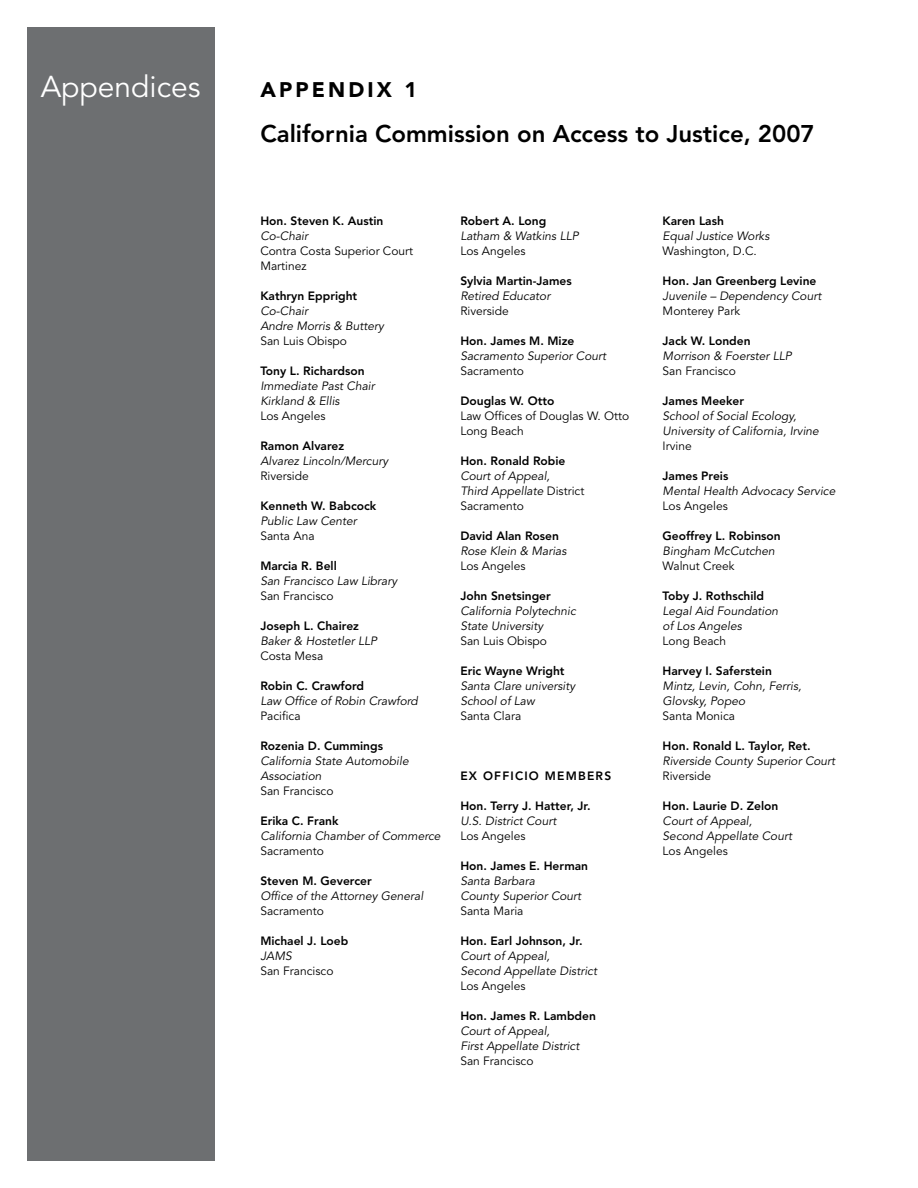
<style>
.page{position:relative;width:918px;height:1188px;background:#fff}
.page>*{position:absolute;margin:0;border:0;box-sizing:border-box;transform-origin:0 0}
.t1{font:30px "Avenir";color:#fff}
.t2{font:800 24px "Avenir";color:#000}
.t3{font:900 21px "Avenir";color:#000}
.t4{font:italic 12px/15px "Avenir";color:#000}
.t5{font:800 12px "Avenir";color:#000}
.t6{font:12px/15px "Avenir";color:#000}
.s1{font-style:normal}
</style>
<div class="page">
<div style="left:27px;top:27px;width:187px;height:1134px;background:#6d6f71"></div>
<h1 class="t1" style="left:41px;top:69px;width:162px">Appendices</h1>
<h3 class="t3" style="left:260px;top:77px;width:35px">APPE</h3>
<h3 class="t3" style="left:328px;top:77px;width:90px">NDI X1</h3>
<h2 class="t2" style="left:260px;top:120px;width:556px">California Commission on Access to Justice, 2007</h2>
<p class="t5" style="left:260px;top:214px;width:125px">Hon. Steven K. Austin</p>
<p class="t4" style="left:260px;top:229px;width:49px">Co-Chair</p>
<p class="t6" style="left:260px;top:244px;width:154px">Contra Costa Superior Court<br>Martinez</p>
<p class="t5" style="left:260px;top:289px;width:98px">Kathryn Eppright</p>
<p class="t4" style="left:260px;top:304px;width:125px">Co-Chair<br>Andre Morris &amp; Buttery</p>
<p class="t6" style="left:260px;top:334px;width:88px">San Luis Obispo</p>
<p class="t5" style="left:260px;top:364px;width:106px">Tony L. Richardson</p>
<p class="t4" style="left:260px;top:379px;width:116px">Immediate Past Chair<br>Kirkland &amp; Ellis</p>
<p class="t6" style="left:260px;top:409px;width:67px">Los Angeles</p>
<p class="t5" style="left:260px;top:439px;width:85px">Ramon Alvarez</p>
<p class="t4" style="left:260px;top:454px;width:129px">Alvarez Lincoln/Mercury</p>
<p class="t6" style="left:260px;top:469px;width:50px">Riverside</p>
<p class="t5" style="left:260px;top:499px;width:117px">Kenneth W. Babcock</p>
<p class="t4" style="left:260px;top:514px;width:98px">Public Law Center</p>
<p class="t6" style="left:260px;top:529px;width:56px">Santa Ana</p>
<p class="t5" style="left:260px;top:559px;width:78px">Marcia R. Bell</p>
<p class="t4" style="left:260px;top:574px;width:138px">San Francisco Law Library</p>
<p class="t6" style="left:260px;top:589px;width:75px">San Francisco</p>
<p class="t5" style="left:260px;top:619px;width:100px">Joseph L. Chairez</p>
<p class="t4" style="left:260px;top:634px;width:118px">Baker &amp; Hostetler LLP</p>
<p class="t6" style="left:260px;top:649px;width:64px">Costa Mesa</p>
<p class="t5" style="left:260px;top:679px;width:105px">Robin C. Crawford</p>
<p class="t4" style="left:260px;top:694px;width:159px">Law Office of Robin Crawford</p>
<p class="t6" style="left:260px;top:709px;width:42px">Pacifica</p>
<p class="t5" style="left:260px;top:739px;width:124px">Rozenia D. Cummings</p>
<p class="t4" style="left:260px;top:754px;width:150px">California State Automobile<br>Association</p>
<p class="t6" style="left:260px;top:784px;width:75px">San Francisco</p>
<p class="t5" style="left:260px;top:814px;width:80px">Erika C. Frank</p>
<p class="t4" style="left:260px;top:829px;width:182px">California Chamber of Commerce</p>
<p class="t6" style="left:260px;top:844px;width:65px">Sacramento</p>
<p class="t5" style="left:260px;top:874px;width:113px">Steven M. Gevercer</p>
<p class="t4" style="left:260px;top:889px;width:164px">Office of the Attorney General</p>
<p class="t6" style="left:260px;top:904px;width:65px">Sacramento</p>
<p class="t5" style="left:260px;top:934px;width:90px">Michael J. Loeb</p>
<p class="t4" style="left:260px;top:949px;width:33px">JAMS</p>
<p class="t6" style="left:260px;top:964px;width:75px">San Francisco</p>
<p class="t5" style="left:460px;top:214px;width:87px">Robert A. Long</p>
<p class="t4" style="left:460px;top:229px;width:120px">Latham &amp; Watkins LLP</p>
<p class="t6" style="left:460px;top:244px;width:67px">Los Angeles</p>
<p class="t5" style="left:460px;top:274px;width:113px">Sylvia Martin-James</p>
<p class="t4" style="left:460px;top:289px;width:91px">Retired Educator</p>
<p class="t6" style="left:460px;top:304px;width:50px">Riverside</p>
<p class="t5" style="left:460px;top:334px;width:115px">Hon. James M. Mize</p>
<p class="t4" style="left:460px;top:349px;width:147px">Sacramento Superior Court</p>
<p class="t6" style="left:460px;top:364px;width:65px">Sacramento</p>
<p class="t5" style="left:460px;top:394px;width:95px">Douglas W. Otto</p>
<p class="t6" style="left:460px;top:409px;width:170px">Law Offices of Douglas W. Otto<br>Long Beach</p>
<p class="t5" style="left:460px;top:454px;width:107px">Hon. Ronald Robie</p>
<p class="t4" style="left:460px;top:469px;width:125px">Court of Appeal,<br>Third Appellate <span class="s1">District<br>Sacramento</span></p>
<p class="t5" style="left:460px;top:529px;width:100px">David Alan Rosen</p>
<p class="t4" style="left:460px;top:544px;width:108px">Rose Klein &amp; Marias</p>
<p class="t6" style="left:460px;top:559px;width:67px">Los Angeles</p>
<p class="t5" style="left:460px;top:589px;width:92px">John Snetsinger</p>
<p class="t4" style="left:460px;top:604px;width:117px">California Polytechnic<br>State University</p>
<p class="t6" style="left:460px;top:634px;width:88px">San Luis Obispo</p>
<p class="t5" style="left:460px;top:664px;width:106px">Eric Wayne Wright</p>
<p class="t4" style="left:460px;top:679px;width:116px">Santa Clare university<br>School of Law</p>
<p class="t6" style="left:460px;top:709px;width:62px">Santa Clara</p>
<p class="t5" style="left:460px;top:769px;width:43px">Ex Officio</p>
<p class="t5" style="left:545px;top:769px;width:23px">Members</p>
<p class="t5" style="left:460px;top:799px;width:132px">Hon. Terry J. Hatter, Jr.</p>
<p class="t4" style="left:460px;top:814px;width:97px">U.S. District Court</p>
<p class="t6" style="left:460px;top:829px;width:67px">Los Angeles</p>
<p class="t5" style="left:460px;top:859px;width:129px">Hon. James E. Herman</p>
<p class="t4" style="left:460px;top:874px;width:122px">Santa Barbara<br>County Superior Court</p>
<p class="t6" style="left:460px;top:904px;width:65px">Santa Maria</p>
<p class="t5" style="left:460px;top:934px;width:124px">Hon. Earl Johnson, Jr.</p>
<p class="t4" style="left:460px;top:949px;width:138px">Court of Appeal,<br>Second Appellate District</p>
<p class="t6" style="left:460px;top:979px;width:67px">Los Angeles</p>
<p class="t5" style="left:460px;top:1009px;width:137px">Hon. James R. Lambden</p>
<p class="t4" style="left:460px;top:1024px;width:121px">Court of Appeal,<br>First Appellate District</p>
<p class="t6" style="left:460px;top:1054px;width:75px">San Francisco</p>
<p class="t5" style="left:663px;top:214px;width:63px">Karen Lash</p>
<p class="t4" style="left:663px;top:229px;width:108px">Equal Justice Works</p>
<p class="t6" style="left:663px;top:244px;width:96px">Washington, D.C.</p>
<p class="t5" style="left:663px;top:274px;width:155px">Hon. Jan Greenberg Levine</p>
<p class="t4" style="left:663px;top:289px;width:160px">Juvenile – Dependency Court</p>
<p class="t6" style="left:663px;top:304px;width:79px">Monterey Park</p>
<p class="t5" style="left:663px;top:334px;width:89px">Jack W. Londen</p>
<p class="t4" style="left:663px;top:349px;width:131px">Morrison &amp; Foerster LLP</p>
<p class="t6" style="left:663px;top:364px;width:75px">San Francisco</p>
<p class="t5" style="left:663px;top:394px;width:83px">James Meeker</p>
<p class="t4" style="left:663px;top:409px;width:158px">School of Social Ecology,<br>University of California, Irvine</p>
<p class="t6" style="left:663px;top:439px;width:31px">Irvine</p>
<p class="t5" style="left:663px;top:469px;width:67px">James Preis</p>
<p class="t4" style="left:663px;top:484px;width:174px">Mental Health Advocacy Service</p>
<p class="t6" style="left:663px;top:499px;width:67px">Los Angeles</p>
<p class="t5" style="left:663px;top:529px;width:120px">Geoffrey L. Robinson</p>
<p class="t4" style="left:663px;top:544px;width:114px">Bingham McCutchen</p>
<p class="t6" style="left:663px;top:559px;width:74px">Walnut Creek</p>
<p class="t5" style="left:663px;top:589px;width:103px">Toby J. Rothschild</p>
<p class="t4" style="left:663px;top:604px;width:117px">Legal Aid Foundation of Los Angeles</p>
<p class="t6" style="left:663px;top:634px;width:65px">Long Beach</p>
<p class="t5" style="left:663px;top:664px;width:111px">Harvey I. Saferstein</p>
<p class="t4" style="left:663px;top:679px;width:140px">Mintz, Levin, Cohn, Ferris,<br>Glovsky, Popeo</p>
<p class="t6" style="left:663px;top:709px;width:74px">Santa Monica</p>
<p class="t5" style="left:663px;top:739px;width:150px">Hon. Ronald L. Taylor, Ret.</p>
<p class="t4" style="left:663px;top:754px;width:174px">Riverside County Superior Court</p>
<p class="t6" style="left:663px;top:769px;width:50px">Riverside</p>
<p class="t5" style="left:663px;top:799px;width:117px">Hon. Laurie D. Zelon</p>
<p class="t4" style="left:663px;top:814px;width:131px">Court of Appeal,<br>Second Appellate Court</p>
<p class="t6" style="left:663px;top:844px;width:67px">Los Angeles</p>
</div>
